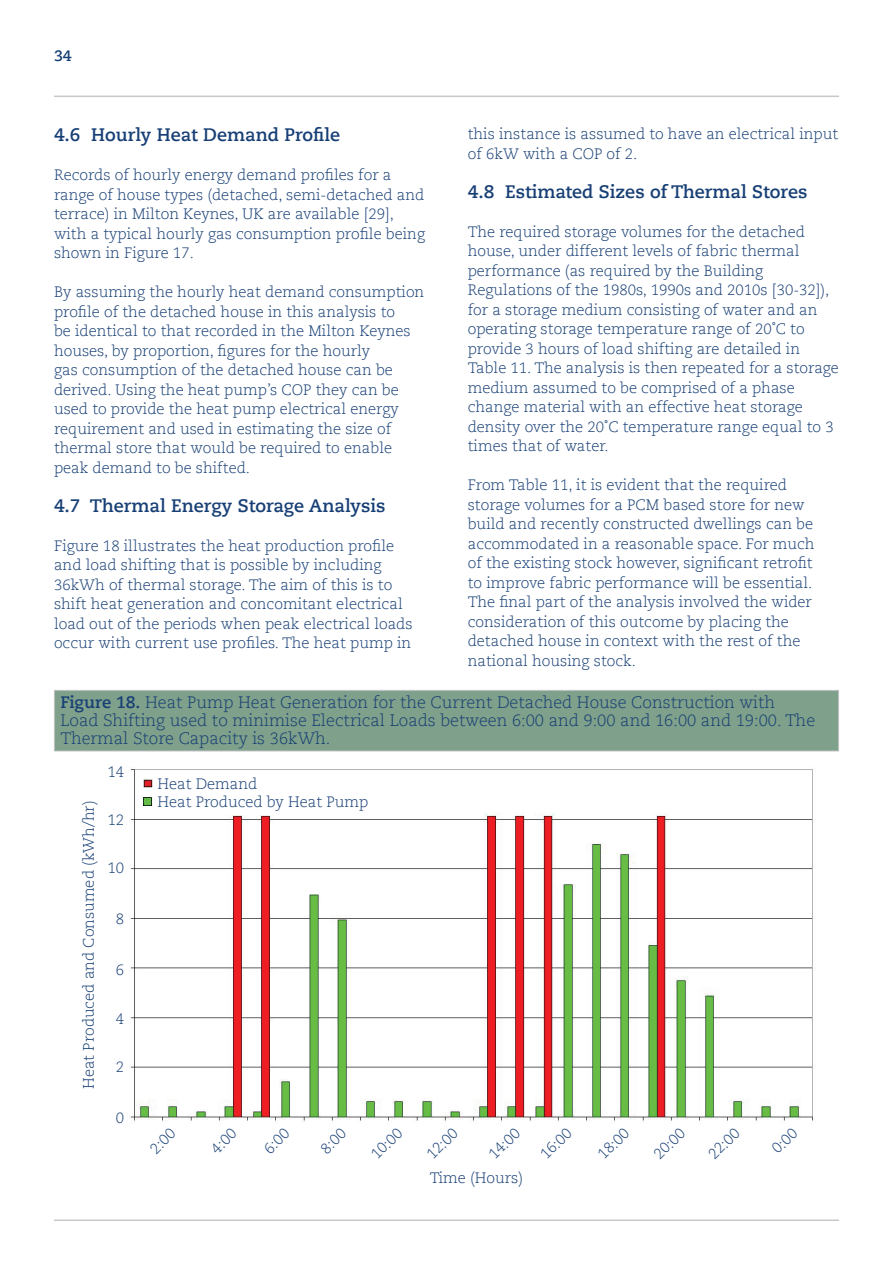
<style>
.page{position:relative;width:893px;height:1263px;background:#fff}
.page>*{position:absolute;margin:0;border:0;box-sizing:border-box;transform-origin:0 0}
.t1{font:700 18px "Caecilia LT Std";color:#173f75}
.t2{font:300 16.5px/18px "Caecilia LT Std";color:#173f75}
.t3{font:300 15px/19.5px "Caecilia LT Std";color:#173f75}
.t4{font:700 15px "Caecilia LT Std";color:#173f75}
.s1{font-weight:700}
</style>
<div class="page">
<hr style="left:54px;top:96px;width:785px;height:1px;background:#c7c8ca">
<hr style="left:54px;top:1219px;width:785px;height:2px;background:#c7c8ca">
<img style="left:130px;top:769px;width:683px;height:354px">
<div style="left:54px;top:690px;width:785px;height:61px;background:#7fa08a"></div>
<hr style="left:54px;top:690px;width:785px;height:1px;background:#c7c8ca">
<hr style="left:54px;top:691px;width:1px;height:60px;background:#c7c8ca">
<hr style="left:838px;top:691px;width:1px;height:60px;background:#c7c8ca">
<hr style="left:54px;top:751px;width:785px;height:1px;background:#c7c8ca">
<svg style="left:141px;top:1122px;width:39px;height:1px"></svg>
<svg style="left:359px;top:1121px;width:49px;height:2px"></svg>
<svg style="left:415px;top:1121px;width:48px;height:2px"></svg>
<svg style="left:696px;top:1121px;width:49px;height:2px"></svg>
<svg style="left:642px;top:1121px;width:48px;height:2px"></svg>
<svg style="left:586px;top:1121px;width:49px;height:2px"></svg>
<svg style="left:477px;top:1121px;width:100px;height:2px"></svg>
<svg style="left:754px;top:1121px;width:49px;height:2px"></svg>
<div style="left:137px;top:773px;width:178px;height:42px;background:#fff"></div>
<svg style="left:143px;top:779px;width:9px;height:8px"></svg>
<svg style="left:143px;top:797px;width:9px;height:9px"></svg>
<div style="left:157px;top:778px;width:267px;height:11px;background:#fff"></div>
<div style="left:157px;top:795px;width:267px;height:12px;background:#fff"></div>
<p class="t4" style="left:54px;top:46px;width:19px">34</p>
<p class="t1" style="left:54px;top:125px;width:288px">4.6 Hourly Heat Demand Profile</p>
<p class="t3" style="left:54px;top:166px;width:373px">Records of hourly energy demand profiles for a range of house types (detached, semi-detached and terrace) in Milton Keynes, UK are available [29], with a typical hourly gas consumption profile being shown in Figure 17.</p>
<p class="t3" style="left:54px;top:283px;width:372px">By assuming the hourly heat demand consumption profile of the detached house in this analysis to<br>be identical to that recorded in the Milton Keynes houses, by proportion, figures for the hourly<br>gas consumption of the detached house can be derived. Using the heat pump’s COP they can be used to provide the heat pump electrical energy requirement and used in estimating the size of thermal store that would be required to enable peak demand to be shifted.</p>
<p class="t1" style="left:54px;top:495px;width:333px">4.7 Thermal Energy Storage Analysis</p>
<p class="t3" style="left:54px;top:536px;width:360px">Figure 18 illustrates the heat production profile and load shifting that is possible by including 36kWh of thermal storage. The aim of this is to shift heat generation and concomitant electrical load out of the periods when peak electrical loads occur with current use profiles. The heat pump in</p>
<p class="t3" style="left:468px;top:125px;width:372px">this instance is assumed to have an electrical input of 6kW with a COP of 2.</p>
<p class="t1" style="left:468px;top:181px;width:341px">4.8 Estimated Sizes of Thermal Stores</p>
<p class="t3" style="left:468px;top:222px;width:373px">The required storage volumes for the detached house, under different levels of fabric thermal performance (as required by the Building Regulations of the 1980s, 1990s and 2010s [30-32]), for a storage medium consisting of water and an operating storage temperature range of 20˚C to provide 3 hours of load shifting are detailed in Table 11. The analysis is then repeated for a storage medium assumed to be comprised of a phase change material with an effective heat storage density over the 20˚C temperature range equal to 3 times that of water.</p>
<p class="t3" style="left:468px;top:476px;width:348px">From Table 11, it is evident that the required storage volumes for a PCM based store for new build and recently constructed dwellings can be accommodated in a reasonable space. For much of the existing stock however, significant retrofit to improve fabric performance will be essential.<br>The final part of the analysis involved the wider consideration of this outcome by placing the detached house in context with the rest of the national housing stock.</p>
<p class="t2" style="left:60px;top:693px;width:756px"><span class="s1">Figure 18.</span> Heat Pump Heat Generation for the Current Detached House Construction with<br>Load Shifting used to minimise Electrical Loads between 6:00 and 9:00 and 16:00 and 19:00. The<br>Thermal Store Capacity is 36kWh.</p>
<p class="t3" style="left:79px;top:1089px;width:290px;rotate:-90deg">Heat Produced and Consumed (kWh/hr)</p>
<p class="t3" style="left:108px;top:762px;width:18px">14</p>
<p class="t3" style="left:108px;top:810px;width:18px">12</p>
<p class="t3" style="left:108px;top:859px;width:18px">10</p>
<p class="t3" style="left:116px;top:910px;width:10px">8</p>
<p class="t3" style="left:116px;top:960px;width:10px">6</p>
<p class="t3" style="left:116px;top:1010px;width:10px">4</p>
<p class="t3" style="left:116px;top:1057px;width:10px">2</p>
<p class="t3" style="left:116px;top:1108px;width:10px">0</p>
<p class="t3" style="left:157px;top:776px;width:212px;line-height:17.5px">Heat Demand<br>Heat Produced by Heat Pump</p>
<p class="t3" style="left:146px;top:1144px;width:31px;rotate:-45deg">2:00</p>
<p class="t3" style="left:207px;top:1145px;width:31px;rotate:-45deg">4:00</p>
<p class="t3" style="left:260px;top:1145px;width:31px;rotate:-45deg">6:00</p>
<p class="t3" style="left:316px;top:1145px;width:31px;rotate:-45deg">8:00</p>
<p class="t3" style="left:367px;top:1150px;width:39px;rotate:-45deg">10:00</p>
<p class="t3" style="left:422px;top:1150px;width:39px;rotate:-45deg">12:00</p>
<p class="t3" style="left:484px;top:1150px;width:39px;rotate:-45deg">14:00</p>
<p class="t3" style="left:536px;top:1150px;width:39px;rotate:-45deg">16:00</p>
<p class="t3" style="left:594px;top:1150px;width:39px;rotate:-45deg">18:00</p>
<p class="t3" style="left:649px;top:1150px;width:39px;rotate:-45deg">20:00</p>
<p class="t3" style="left:704px;top:1150px;width:39px;rotate:-45deg">22:00</p>
<p class="t3" style="left:430px;top:1168px;width:95px">Time (Hours)</p>
<p class="t3" style="left:768px;top:1144px;width:31px;rotate:-45deg">0:00</p>
</div>
